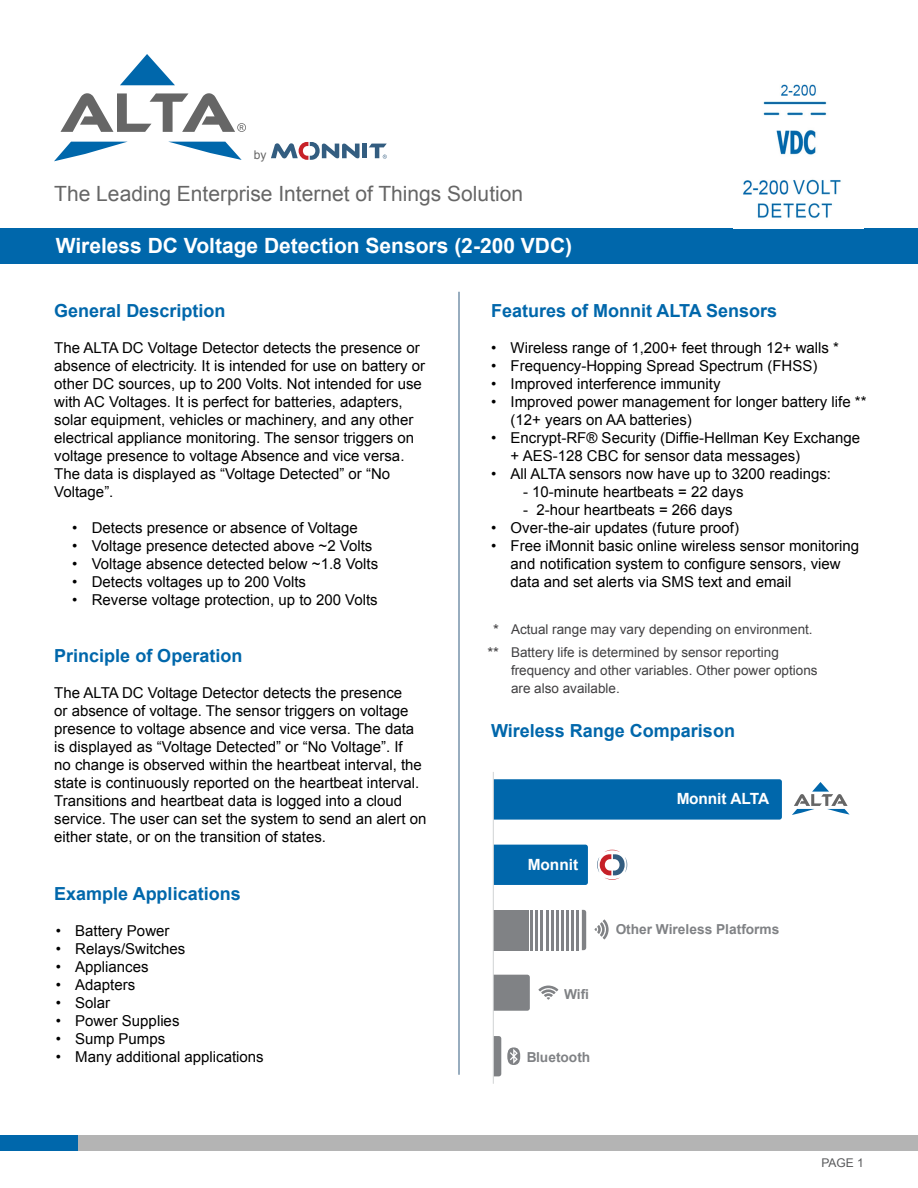
<style>
.page{position:relative;width:918px;height:1188px;background:#fff}
.page>*{position:absolute;margin:0;border:0;box-sizing:border-box;transform-origin:0 0}
.t1{font:700 21.45px "Arial";color:#0067ab}
.t2{font:21px "Arial";color:#666}
.t3{font:700 21px "Arial";color:#fff}
.t4{font:700 18px "Arial";color:#0067ab}
.t5{font:700 15.45px "Arial";color:#fff}
.t6{font:15px/18px "Arial";color:#000}
.t7{font:700 13.8px "Arial";color:#808285}
.t8{font:13.5px/23px "Arial";color:#414042}
.t9{font:12px "Arial";color:#58595b}
.t10{font:12px "Arial";color:#666}
.s1{font-size:15px}
</style>
<div class="page">
<div style="left:0;top:228px;width:918px;height:35px;background:#0067ab"></div>
<div style="left:0;top:1135px;width:918px;height:16px;background:#b4b4b4"></div>
<div style="left:0;top:1135px;width:78px;height:16px;background:#0067ab"></div>
<hr style="left:459px;top:292px;width:1px;height:783px;background:#335d80">
<svg style="left:120px;top:54px;width:55px;height:31px"></svg>
<svg style="left:54px;top:142px;width:72px;height:19px"></svg>
<svg style="left:170px;top:142px;width:72px;height:18px"></svg>
<svg style="left:60px;top:93px;width:186px;height:39px"></svg>
<div style="left:362px;top:144px;width:5px;height:14px;background:#335d80"></div>
<svg style="left:271px;top:142px;width:89px;height:18px"></svg>
<svg style="left:369px;top:144px;width:18px;height:15px"></svg>
<div style="left:494px;top:779px;width:288px;height:41px;background:#0067ab"></div>
<div style="left:494px;top:845px;width:94px;height:40px;background:#0067ab"></div>
<svg style="left:582px;top:910px;width:4px;height:40px"></svg>
<svg style="left:494px;top:975px;width:64px;height:101px"></svg>
<svg style="left:597px;top:850px;width:30px;height:30px"></svg>
<svg style="left:594px;top:919px;width:15px;height:20px"></svg>
<div style="left:493px;top:910px;width:36px;height:40px;background:#808285"></div>
<hr style="left:530px;top:910px;width:3px;height:40px;background:#808285">
<hr style="left:536px;top:910px;width:2px;height:40px;background:#808285">
<hr style="left:541px;top:910px;width:2px;height:40px;background:#808285">
<hr style="left:546px;top:910px;width:2px;height:40px;background:#808285">
<hr style="left:551px;top:910px;width:2px;height:40px;background:#808285">
<hr style="left:556px;top:910px;width:3px;height:40px;background:#808285">
<hr style="left:561px;top:910px;width:3px;height:40px;background:#808285">
<hr style="left:566px;top:910px;width:3px;height:40px;background:#808285">
<hr style="left:572px;top:910px;width:2px;height:40px;background:#808285">
<hr style="left:577px;top:910px;width:2px;height:40px;background:#808285">
<svg style="left:792px;top:782px;width:58px;height:33px"></svg>
<hr style="left:493px;top:772px;width:1px;height:311px;background:#d1d3d4">
<img style="left:743px;top:84px;width:98px;height:134px">
<p class="t10" style="left:254px;top:147px;width:14px">by</p>
<h2 class="t2" style="left:54px;top:180px;width:470px">The Leading Enterprise Internet of Things Solution</h2>
<h2 class="t3" style="left:56px;top:232px;width:518px">Wireless DC Voltage Detection Sensors (2-200 VDC)</h2>
<p class="t4" style="left:54px;top:298px;width:173px">General Description</p>
<p class="t6" style="left:54px;top:338px;width:372px">The ALTA DC Voltage Detector detects the presence or absence of electricity. It is intended for use on battery or other DC sources, up to 200 Volts. Not intended for use with AC Voltages. It is perfect for batteries, adapters, solar equipment, vehicles or machinery, and any other electrical appliance monitoring. The sensor triggers on voltage presence to voltage Absence and vice versa.<br>The data is displayed as “Voltage Detected” or “No Voltage”.</p>
<p class="t6" style="left:72px;top:518px;width:287px">• Detects presence or absence of Voltage</p>
<p class="t6" style="left:72px;top:536px;width:302px">• Voltage presence detected above ~2 Volts</p>
<p class="t6" style="left:72px;top:554px;width:307px">• Voltage absence detected below ~1.8 Volts</p>
<p class="t6" style="left:72px;top:572px;width:235px">• Detects voltages up to 200 Volts</p>
<p class="t6" style="left:72px;top:590px;width:307px">• Reverse voltage protection, up to 200 Volts</p>
<p class="t4" style="left:54px;top:644px;width:190px">Principle of Operation</p>
<p class="t6" style="left:54px;top:684px;width:374px">The ALTA DC Voltage Detector detects the presence<br>or absence of voltage. The sensor triggers on voltage presence to voltage absence and vice versa. The data is displayed as “Voltage Detected” or “No Voltage”. If<br>no change is observed within the heartbeat interval, the state is continuously reported on the heartbeat interval.<br>Transitions and heartbeat data is logged into a cloud service. The user can set the system to send an alert on either state, or on the transition of states.</p>
<p class="t4" style="left:54px;top:881px;width:188px">Example Applications</p>
<p class="t6" style="left:56px;top:922px;width:115px">• Battery Power</p>
<p class="t6" style="left:56px;top:940px;width:131px">• Relays/Switches</p>
<p class="t6" style="left:56px;top:958px;width:94px">• Appliances</p>
<p class="t6" style="left:56px;top:976px;width:81px">• Adapters</p>
<p class="t6" style="left:56px;top:994px;width:56px">• Solar</p>
<p class="t6" style="left:56px;top:1012px;width:125px">• Power Supplies</p>
<p class="t6" style="left:56px;top:1030px;width:111px">• Sump Pumps</p>
<p class="t6" style="left:56px;top:1048px;width:209px">• Many additional applications</p>
<p class="t4" style="left:491px;top:298px;width:288px">Features of Monnit ALTA Sensors</p>
<p class="t6" style="left:491px;top:338px;width:349px">• Wireless range of 1,200+ feet through 12+ walls *</p>
<p class="t6" style="left:491px;top:356px;width:328px">• Frequency-Hopping Spread Spectrum (FHSS)</p>
<p class="t6" style="left:491px;top:374px;width:231px">• Improved interference immunity</p>
<p class="t6" style="left:511px;top:392px;width:357px;text-indent:-20px">• Improved power management for longer battery life ** (12+ years on AA batteries)</p>
<p class="t6" style="left:511px;top:428px;width:351px;text-indent:-20px">• Encrypt-RF® Security (Diffie-Hellman Key Exchange + AES-128 CBC for sensor data messages)</p>
<p class="t6" style="left:491px;top:464px;width:341px">• All ALTA sensors now have up to 3200 readings:</p>
<p class="t6" style="left:523px;top:482px;width:222px">- 10-minute heartbeats = 22 days</p>
<p class="t6" style="left:523px;top:500px;width:211px">- 2-hour heartbeats = 266 days</p>
<p class="t6" style="left:491px;top:518px;width:249px">• Over-the-air updates (future proof)</p>
<p class="t6" style="left:511px;top:536px;width:350px;text-indent:-20px">• Free iMonnit basic online wireless sensor monitoring and notification system to configure sensors, view data and set alerts via SMS text and email</p>
<p class="t8" style="left:487px;top:618px;width:327px;text-indent:6px"><span class="s1">*</span> Actual range may vary depending on environment. <span class="s1">**</span> Battery life is determined by sensor reporting</p>
<p class="t8" style="left:511px;top:661px;width:308px;line-height:18px">frequency and other variables. Other power options are also available.</p>
<p class="t4" style="left:491px;top:719px;width:245px">Wireless Range Comparison</p>
<h1 class="t1" style="left:493px;top:726px;width:292px">Wireless Range Comparison</h1>
<p class="t5" style="left:528px;top:854px;width:52px">Monnit</p>
<p class="t7" style="left:564px;top:985px;width:27px">Wifi</p>
<p class="t7" style="left:526px;top:1047px;width:66px">Bluetooth</p>
<p class="t5" style="left:676px;top:788px;width:95px">Monnit ALTA</p>
<p class="t7" style="left:616px;top:919px;width:165px">Other Wireless Platforms</p>
<p class="t9" style="left:822px;top:1155px;width:44px">PAGE 1</p>
</div>
